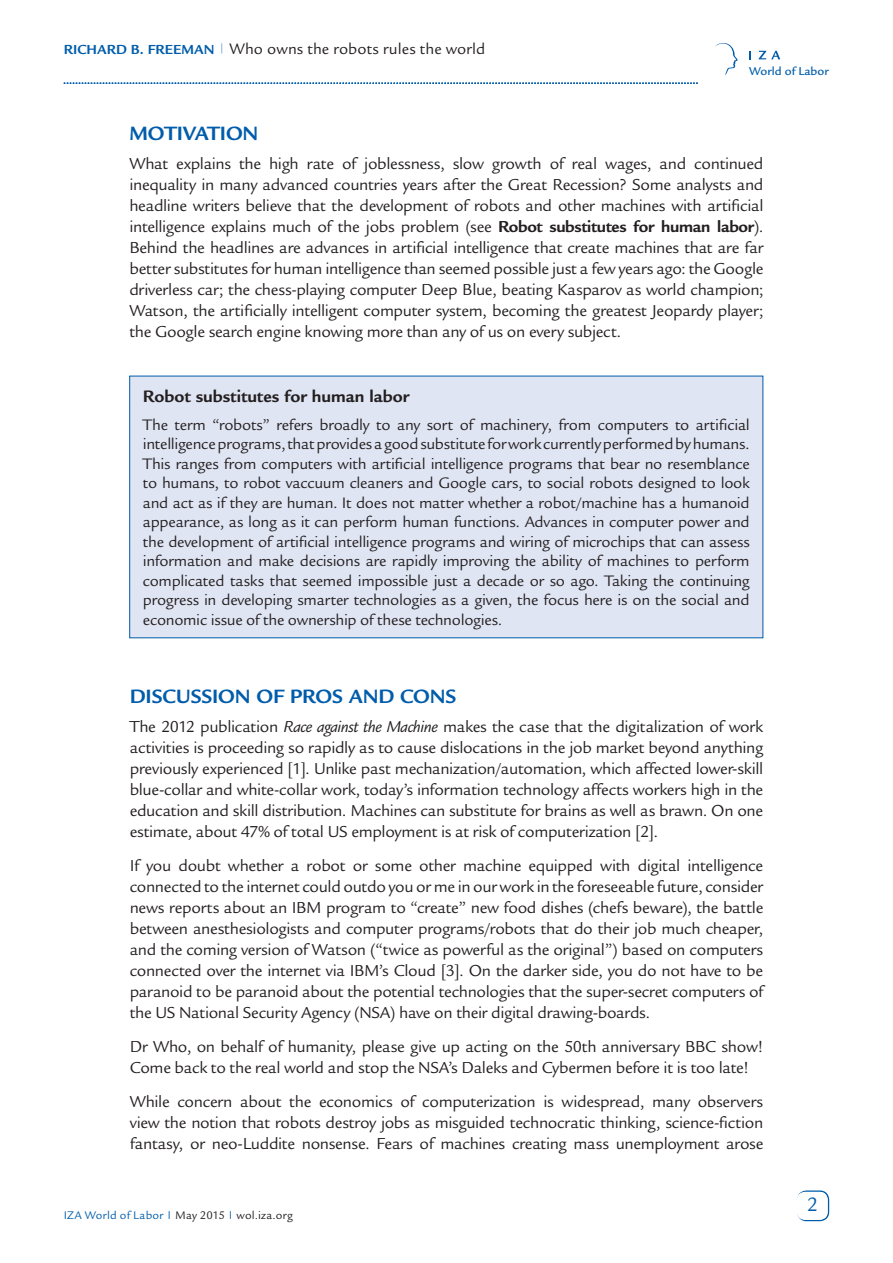
<style>
.page{position:relative;width:893px;height:1263px;background:#fff}
.page>*{position:absolute;margin:0;border:0;box-sizing:border-box;transform-origin:0 0}
.t1{font:700 21px "Legacy Sans Std";letter-spacing:-.005em;color:#015dab}
.t2{font:21px "Legacy Sans Std";color:#015dab}
.t3{font:700 18px "Legacy Sans Std";color:#231f20}
.t4{font:17.25px/21px "Legacy Sans Std";letter-spacing:-.02em;color:#231f20;text-align:justify}
.t5{font:16.5px/19.5px "Legacy Sans Std";letter-spacing:-.01em;color:#231f20;text-align:justify}
.t6{font:12.45px "Legacy Sans Md ITCTT Medium";color:#015dab}
.t7{font:12px "Legacy Sans Std";letter-spacing:.015em;color:#231f20}
.s1{font-weight:700;font-size:14.25px;color:#015dab}
.s2{font-weight:700}
.s3{font-style:italic}
.s4{color:#015dab}
</style>
<div class="page">
<div style="left:797px;top:1190px;width:32px;height:31px;border:2px solid #015dab;border-radius:9px"></div>
<div style="left:797px;top:1192px;width:31px;height:28px;background:#fff;border-radius:9px"></div>
<svg style="left:749px;top:51px;width:2px;height:8px"></svg>
<svg style="left:759px;top:51px;width:21px;height:8px"></svg>
<svg style="left:715px;top:43px;width:23px;height:32px"></svg>
<svg style="left:64px;top:82px;width:634px;height:2px"></svg>
<div style="left:130px;top:376px;width:633px;height:262px;background:#e0e5f3"></div>
<p class="t5" style="left:64px;top:39px;width:423px"><span class="s1">Richard B. Freeman</span> <sup>|</sup> Who owns the robots rules the world</p>
<p class="t6" style="left:749px;top:64px;width:81px">World of Labor</p>
<p class="t1" style="left:129px;top:121px;width:127px">MOTIVATION</p>
<p class="t4" style="left:129px;top:154px;width:636px">What explains the high rate of joblessness, slow growth of real wages, and continued inequality in many advanced countries years after the Great Recession? Some analysts and headline writers believe that the development of robots and other machines with artificial intelligence explains much of the jobs problem (see <span class="s2">Robot substitutes for human labor</span>).<br>Behind the headlines are advances in artificial intelligence that create machines that are far better substitutes for human intelligence than seemed possible just a few years ago: the Google driverless car; the chess-playing computer Deep Blue, beating Kasparov as world champion; Watson, the artificially intelligent computer system, becoming the greatest Jeopardy player; the Google search engine knowing more than any of us on every subject.</p>
<p class="t3" style="left:143px;top:386px;width:268px">Robot substitutes for human labor</p>
<p class="t5" style="left:143px;top:415px;width:608px">The term “robots” refers broadly to any sort of machinery, from computers to artificial intelligence programs, that provides a good substitute for work currently performed by humans.<br>This ranges from computers with artificial intelligence programs that bear no resemblance to humans, to robot vaccuum cleaners and Google cars, to social robots designed to look and act as if they are human. It does not matter whether a robot/machine has a humanoid appearance, as long as it can perform human functions. Advances in computer power and the development of artificial intelligence programs and wiring of microchips that can assess information and make decisions are rapidly improving the ability of machines to perform complicated tasks that seemed impossible just a decade or so ago. Taking the continuing progress in developing smarter technologies as a given, the focus here is on the social and economic issue of the ownership of these technologies.</p>
<p class="t1" style="left:130px;top:684px;width:236px">DISCUSSION OF PROS AND</p>
<p class="t1" style="left:400px;top:684px;width:58px">CONS</p>
<p class="t4" style="left:130px;top:716px;width:635px">The 2012 publication <span class="s3">Race against the Machine</span> makes the case that the digitalization of work activities is proceeding so rapidly as to cause dislocations in the job market beyond anything previously experienced [1]. Unlike past mechanization/automation, which affected lower-skill blue-collar and white-collar work, today’s information technology affects workers high in the education and skill distribution. Machines can substitute for brains as well as brawn. On one estimate, about 47% of total US employment is at risk of computerization [2].</p>
<p class="t4" style="left:130px;top:855px;width:635px">If you doubt whether a robot or some other machine equipped with digital intelligence connected to the internet could outdo you or me in our work in the foreseeable future, consider news reports about an IBM program to “create” new food dishes (chefs beware), the battle between anesthesiologists and computer programs/robots that do their job much cheaper, and the coming version of Watson (“twice as powerful as the original”) based on computers connected over the internet via IBM’s Cloud [3]. On the darker side, you do not have to be paranoid to be paranoid about the potential technologies that the super-secret computers of the US National Security Agency (NSA) have on their digital drawing-boards.</p>
<p class="t4" style="left:130px;top:1036px;width:635px">Dr Who, on behalf of humanity, please give up acting on the 50th anniversary BBC show!<br>Come back to the real world and stop the NSA’s Daleks and Cybermen before it is too late!</p>
<p class="t4" style="left:130px;top:1091px;width:635px">While concern about the economics of computerization is widespread, many observers view the notion that robots destroy jobs as misguided technocratic thinking, science-fiction fantasy, or neo-Luddite nonsense. Fears of machines creating mass unemployment arose</p>
<p class="t7" style="left:64px;top:1208px;width:231px"><span class="s4">IZA World of Labor</span> <sup>|</sup> May 2015 <sup>|</sup> wol.iza.org</p>
<p class="t2" style="left:807px;top:1192px;width:13px">2</p>
</div>
